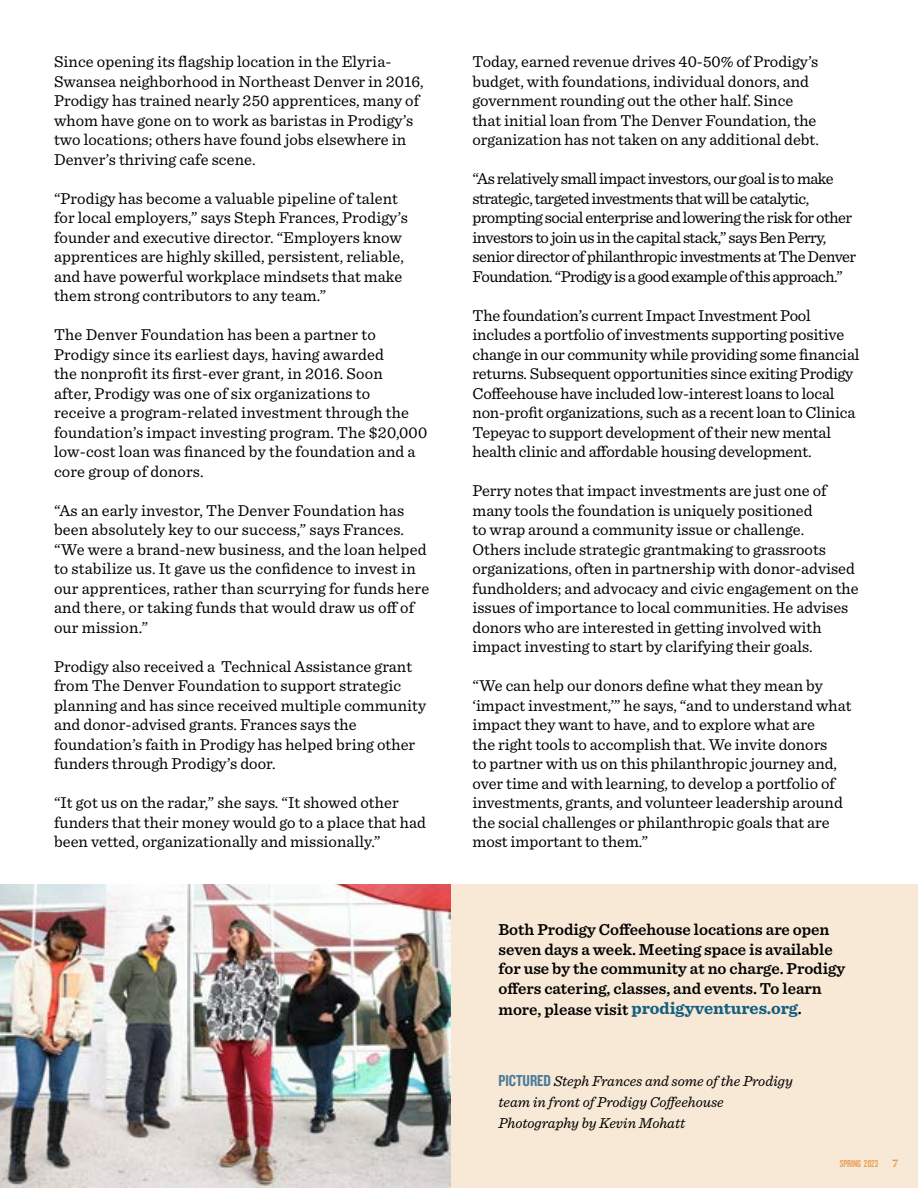
<style>
.page{position:relative;width:918px;height:1188px;background:#fff}
.page>*{position:absolute;margin:0;border:0;box-sizing:border-box;transform-origin:0 0}
.t1{font:700 17.25px "Sentinel";color:#125f80}
.t2{font:16.5px/19.5px "Sentinel";color:#000}
.t3{font:16.5px/19.5px "Sentinel";letter-spacing:-.03em;color:#000}
.t4{font:600 16.5px/19.5px "Sentinel";color:#000}
.t5{font:italic 15px/21px "Sentinel";color:#000}
.t6{font:10.5px "Knockout 48 Featherweight";color:#e5a058}
.t7{font:700 expanded 10.5px "Blacker Pro Dis";color:#e5a058}
.s1{font-weight:600;font-size:16.5px;color:#000}
.s2{font-family:"Knockout 49 Liteweight";font-style:normal;font-size:16.5px;color:#477c9a}
</style>
<div class="page">
<div style="left:450px;top:885px;width:468px;height:303px;background:#f8e8d6"></div>
<img style="left:0;top:885px;width:451px;height:303px">
<p class="t2" style="left:54px;top:51px;width:371px">Since opening its flagship location in the Elyria-Swansea neighborhood in Northeast Denver in 2016, Prodigy has trained nearly 250 apprentices, many of whom have gone on to work as baristas in Prodigy’s two locations; others have found jobs elsewhere in Denver’s thriving cafe scene.</p>
<p class="t2" style="left:54px;top:187px;width:355px">“Prodigy has become a valuable pipeline of talent for local employers,” says Steph Frances, Prodigy’s founder and executive director. “Employers know apprentices are highly skilled, persistent, reliable, and have powerful workplace mindsets that make them strong contributors to any team.”</p>
<p class="t2" style="left:54px;top:324px;width:375px">The Denver Foundation has been a partner to Prodigy since its earliest days, having awarded<br>the nonprofit its first-ever grant, in 2016. Soon<br>after, Prodigy was one of six organizations to<br>receive a program-related investment through the foundation’s impact investing program. The $20,000 low-cost loan was financed by the foundation and a core group of donors.</p>
<p class="t2" style="left:54px;top:499px;width:377px">“As an early investor, The Denver Foundation has been absolutely key to our success,” says Frances. “We were a brand-new business, and the loan helped to stabilize us. It gave us the confidence to invest in our apprentices, rather than scurrying for funds here and there, or taking funds that would draw us off of our mission.”</p>
<p class="t2" style="left:54px;top:656px;width:374px">Prodigy also received a Technical Assistance grant from The Denver Foundation to support strategic planning and has since received multiple community and donor-advised grants. Frances says the foundation’s faith in Prodigy has helped bring other funders through Prodigy’s door.</p>
<p class="t2" style="left:54px;top:792px;width:373px">“It got us on the radar,” she says. “It showed other funders that their money would go to a place that had been vetted, organizationally and missionally.”</p>
<p class="t2" style="left:473px;top:51px;width:348px">Today, earned revenue drives 40-50% of Prodigy’s budget, with foundations, individual donors, and government rounding out the other half. Since that initial loan from The Denver Foundation, the organization has not taken on any additional debt.</p>
<p class="t3" style="left:473px;top:168px;width:385px">“As relatively small impact investors, our goal is to make strategic, targeted investments that will be catalytic, prompting social enterprise and lowering the risk for other investors to join us in the capital stack,” says Ben Perry, senior director of philanthropic investments at The Denver Foundation. “Prodigy is a good example of this approach.”</p>
<p class="t2" style="left:473px;top:305px;width:389px">The foundation’s current Impact Investment Pool includes a portfolio of investments supporting positive change in our community while providing some financial returns. Subsequent opportunities since exiting Prodigy Coffeehouse have included low-interest loans to local non-profit organizations, such as a recent loan to Clinica Tepeyac to support development of their new mental health clinic and affordable housing development.</p>
<p class="t2" style="left:473px;top:480px;width:388px">Perry notes that impact investments are just one of many tools the foundation is uniquely positioned<br>to wrap around a community issue or challenge.<br>Others include strategic grantmaking to grassroots organizations, often in partnership with donor-advised fundholders; and advocacy and civic engagement on the issues of importance to local communities. He advises donors who are interested in getting involved with impact investing to start by clarifying their goals.</p>
<p class="t2" style="left:473px;top:675px;width:381px">“We can help our donors define what they mean by ‘impact investment,’” he says, “and to understand what impact they want to have, and to explore what are<br>the right tools to accomplish that. We invite donors<br>to partner with us on this philanthropic journey and, over time and with learning, to develop a portfolio of investments, grants, and volunteer leadership around the social challenges or philanthropic goals that are most important to them.”</p>
<p class="t4" style="left:498px;top:919px;width:348px">Both Prodigy Coffeehouse locations are open seven days a week. Meeting space is available for use by the community at no charge. Prodigy offers catering, classes, and events. To learn</p>
<p class="t1" style="left:498px;top:995px;width:305px"><span class="s1">more, please visit</span> prodigyventures.org<span class="s1">.</span></p>
<p class="t5" style="left:498px;top:1070px;width:296px"><span class="s2">PICTURED</span> Steph Frances and some of the Prodigy team in front of Prodigy Coffeehouse<br>Photography by Kevin Mohatt</p>
<p class="t6" style="left:840px;top:1157px;width:40px">SPRING 2023</p>
<p class="t7" style="left:893px;top:1155px;width:7px">7</p>
</div>
